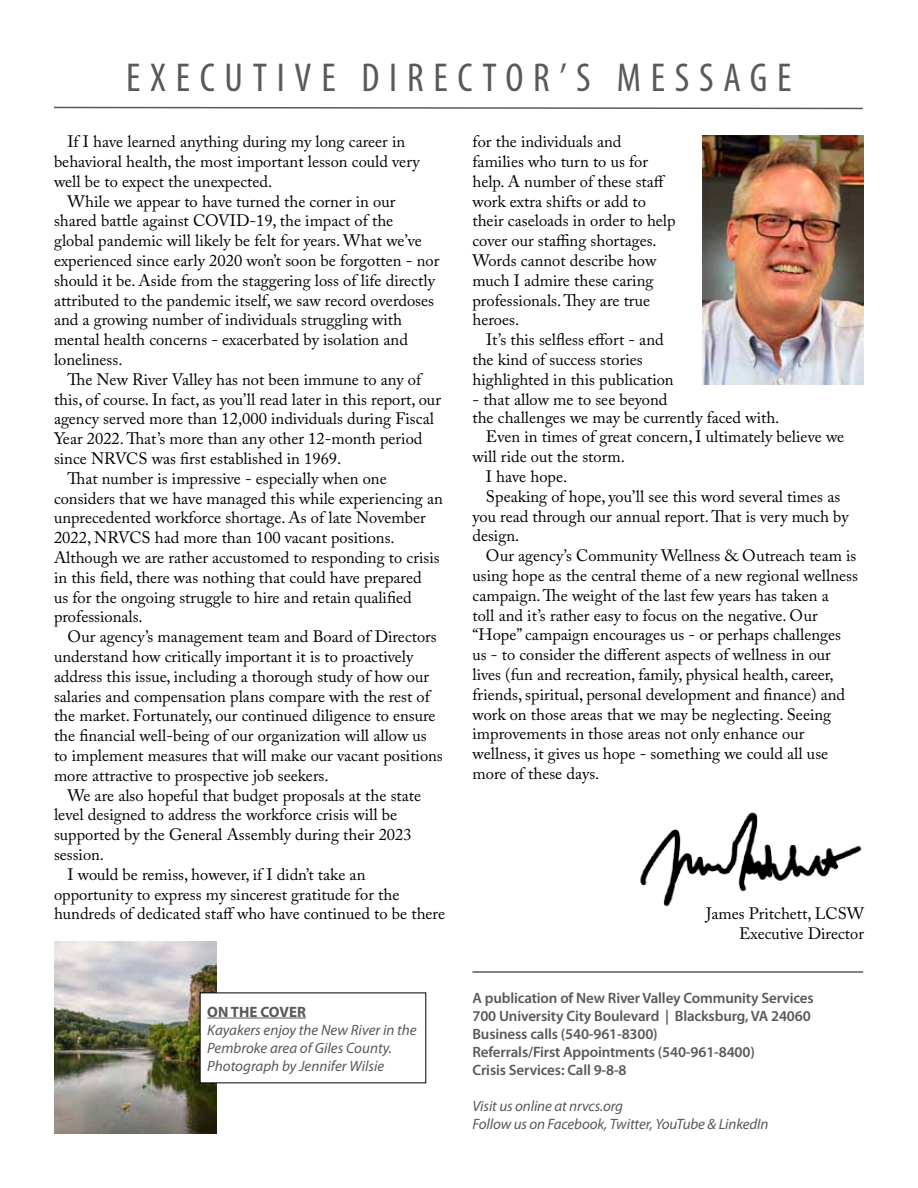
<style>
.page{position:relative;width:918px;height:1188px;background:#fff}
.page>*{position:absolute;margin:0;border:0;box-sizing:border-box;transform-origin:0 0}
.t1{font:condensed 40.5px "Myriad Pro";letter-spacing:.24em;color:#58595b}
.t2{font:16.5px/19.8px "Adobe Caslon Pro";color:#000}
.t3{font:600 15px/18px "Myriad Pro";letter-spacing:-.01em;color:#58595b}
.t4{font:italic 15px/18px "Myriad Pro";letter-spacing:-.005em;color:#58595b}
.t5{font:700 15px "Myriad Pro";color:#58595b}
</style>
<div class="page">
<svg style="left:54px;top:106px;width:809px;height:4px"></svg>
<img style="left:640px;top:812px;width:222px;height:95px">
<img style="left:702px;top:135px;width:162px;height:250px">
<img style="left:55px;top:942px;width:162px;height:192px">
<div style="left:200px;top:993px;width:226px;height:90px;background:#fff"></div>
<hr style="left:207px;top:1018px;width:99px;height:1px;background:#58595b">
<hr style="left:472px;top:971px;width:391px;height:2px;background:#58595b">
<h1 class="t1" style="left:126px;top:53px;width:667px">EXECUTIVE DIRECTOR’S MESSAGE</h1>
<p class="t2" style="left:54px;top:132px;width:367px;text-indent:13px">If I have learned anything during my long career in behavioral health, the most important lesson could very well be to expect the unexpected.</p>
<p class="t2" style="left:54px;top:191px;width:387px;text-indent:13px">While we appear to have turned the corner in our shared battle against COVID-19, the impact of the<br>global pandemic will likely be felt for years. What we’ve experienced since early 2020 won’t soon be forgotten - nor should it be. Aside from the staggering loss of life directly attributed to the pandemic itself, we saw record overdoses and a growing number of individuals struggling with mental health concerns - exacerbated by isolation and loneliness.</p>
<p class="t2" style="left:68px;top:369px;width:355px">The New River Valley has not been immune to any of</p>
<p class="t2" style="left:54px;top:389px;width:388px">this, of course. In fact, as you’ll read later in this report, our</p>
<p class="t2" style="left:54px;top:409px;width:382px">agency served more than 12,000 individuals during Fiscal</p>
<p class="t2" style="left:54px;top:429px;width:370px">Year 2022. That’s more than any other 12-month period</p>
<p class="t2" style="left:54px;top:448px;width:289px">since NRVCS was first established in 1969.</p>
<p class="t2" style="left:68px;top:468px;width:321px">That number is impressive - especially when one</p>
<p class="t2" style="left:54px;top:488px;width:390px">considers that we have managed this while experiencing an</p>
<p class="t2" style="left:54px;top:508px;width:373px">unprecedented workforce shortage. As of late November</p>
<p class="t2" style="left:54px;top:528px;width:342px">2022, NRVCS had more than 100 vacant positions.</p>
<p class="t2" style="left:54px;top:547px;width:387px">Although we are rather accustomed to responding to crisis</p>
<p class="t2" style="left:54px;top:567px;width:369px">in this field, there was nothing that could have prepared</p>
<p class="t2" style="left:54px;top:587px;width:359px">us for the ongoing struggle to hire and retain qualified</p>
<p class="t2" style="left:54px;top:607px;width:90px">professionals.</p>
<p class="t2" style="left:68px;top:627px;width:371px">Our agency’s management team and Board of Directors</p>
<p class="t2" style="left:54px;top:646px;width:361px">understand how critically important it is to proactively</p>
<p class="t2" style="left:54px;top:666px;width:377px">address this issue, including a thorough study of how our</p>
<p class="t2" style="left:54px;top:686px;width:377px">salaries and compensation plans compare with the rest of</p>
<p class="t2" style="left:54px;top:706px;width:383px">the market. Fortunately, our continued diligence to ensure</p>
<p class="t2" style="left:54px;top:726px;width:374px">the financial well-being of our organization will allow us</p>
<p class="t2" style="left:54px;top:745px;width:390px">to implement measures that will make our vacant positions</p>
<p class="t2" style="left:54px;top:765px;width:276px">more attractive to prospective job seekers.</p>
<p class="t2" style="left:68px;top:785px;width:355px">We are also hopeful that budget proposals at the state</p>
<p class="t2" style="left:54px;top:805px;width:345px">level designed to address the workforce crisis will be</p>
<p class="t2" style="left:54px;top:825px;width:359px">supported by the General Assembly during their 2023</p>
<p class="t2" style="left:54px;top:844px;width:52px">session.</p>
<p class="t2" style="left:68px;top:864px;width:299px">I would be remiss, however, if I didn’t take an</p>
<p class="t2" style="left:54px;top:884px;width:347px">opportunity to express my sincerest gratitude for the</p>
<p class="t2" style="left:54px;top:904px;width:393px">hundreds of dedicated staff who have continued to be there</p>
<p class="t5" style="left:207px;top:1002px;width:100px">ON THE COVER</p>
<p class="t4" style="left:207px;top:1020px;width:211px">Kayakers enjoy the New River in the<br>Pembroke area of Giles County.<br>Photograph by Jennifer Wilsie</p>
<p class="t2" style="left:473px;top:132px;width:205px">for the individuals and families who turn to us for help. A number of these staff work extra shifts or add to their caseloads in order to help cover our staffing shortages.<br>Words cannot describe how much I admire these caring professionals. They are true heroes.</p>
<p class="t2" style="left:473px;top:330px;width:203px;text-indent:13px">It’s this selfless effort - and the kind of success stories highlighted in this publication</p>
<p class="t2" style="left:473px;top:389px;width:196px">- that allow me to see beyond</p>
<p class="t2" style="left:472px;top:407px;width:308px">the challenges we may be currently faced with.</p>
<p class="t2" style="left:486px;top:427px;width:360px">Even in times of great concern, I ultimately believe we</p>
<p class="t2" style="left:472px;top:447px;width:154px">will ride out the storm.</p>
<p class="t2" style="left:486px;top:466px;width:83px">I have hope.</p>
<p class="t2" style="left:486px;top:486px;width:356px">Speaking of hope, you’ll see this word several times as</p>
<p class="t2" style="left:472px;top:506px;width:378px">you read through our annual report. That is very much by</p>
<p class="t2" style="left:472px;top:526px;width:48px">design.</p>
<p class="t2" style="left:486px;top:546px;width:372px">Our agency’s Community Wellness &amp; Outreach team is</p>
<p class="t2" style="left:472px;top:565px;width:387px">using hope as the central theme of a new regional wellness</p>
<p class="t2" style="left:472px;top:585px;width:358px">campaign. The weight of the last few years has taken a</p>
<p class="t2" style="left:472px;top:605px;width:347px">toll and it’s rather easy to focus on the negative. Our</p>
<p class="t2" style="left:472px;top:625px;width:370px">“Hope” campaign encourages us - or perhaps challenges</p>
<p class="t2" style="left:472px;top:645px;width:360px">us - to consider the different aspects of wellness in our</p>
<p class="t2" style="left:472px;top:664px;width:363px">lives (fun and recreation, family, physical health, career,</p>
<p class="t2" style="left:472px;top:684px;width:374px">friends, spiritual, personal development and finance) and</p>
<p class="t2" style="left:472px;top:704px;width:360px">work on those areas that we may be neglecting. Seeing</p>
<p class="t2" style="left:472px;top:724px;width:333px">improvements in those areas not only enhance our</p>
<p class="t2" style="left:472px;top:744px;width:357px">wellness, it gives us hope - something we could all use</p>
<p class="t2" style="left:472px;top:763px;width:128px">more of these days.</p>
<p class="t2" style="left:706px;top:904px;width:159px;text-align:right">James Pritchett, LCSW<br>Executive Director</p>
<p class="t3" style="left:472px;top:988px;width:343px">A publication of New River Valley Community Services 700 University City Boulevard | Blacksburg, VA 24060<br>Business calls (540-961-8300)<br>Referrals/First Appointments (540-961-8400)<br>Crisis Services: Call 9-8-8</p>
<p class="t4" style="left:472px;top:1096px;width:298px">Visit us online at nrvcs.org<br>Follow us on Facebook, Twitter, YouTube &amp; LinkedIn</p>
</div>
